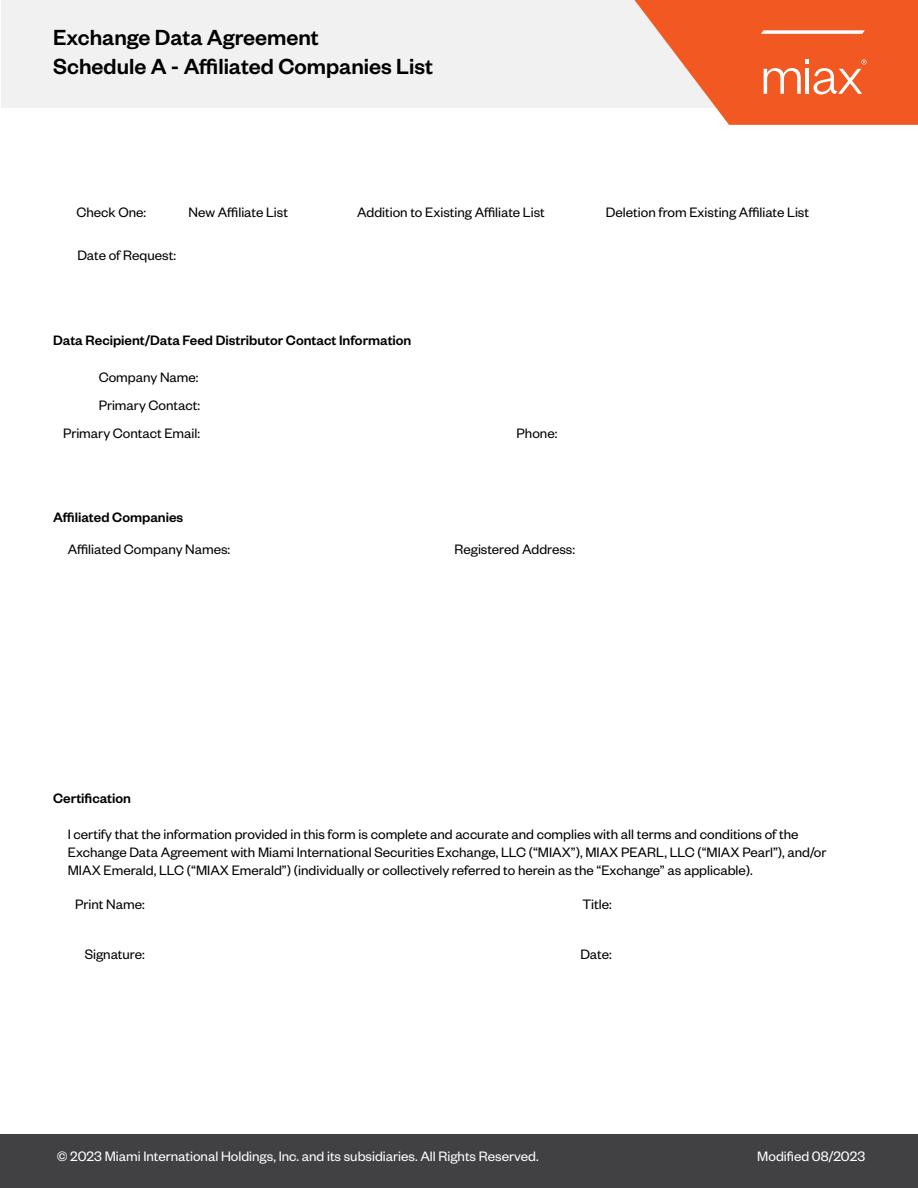
<style>
.page{position:relative;width:918px;height:1188px;background:#fff}
.page>*{position:absolute;margin:0;border:0;box-sizing:border-box;transform-origin:0 0}
.t1{font:500 24px/28.8px "Founders Grotesk";color:#000}
.t2{font:15px/18px "Founders Grotesk";color:#000;text-align:right}
.t3{font:15px "Founders Grotesk";color:#fff}
.t4{font:500 15px "Founders Grotesk";color:#000}
</style>
<div class="page">
<div style="left:1px;top:0;width:917px;height:107px;background:#f1f1f1"></div>
<div style="left:0;top:1135px;width:918px;height:53px;background:#414042"></div>
<svg style="left:635px;top:0;width:283px;height:125px"></svg>
<h1 class="t1" style="left:53px;top:22px;width:381px">Exchange Data Agreement<br>Schedule A - Affiliated Companies List</h1>
<p class="t2" style="left:76px;top:202px;width:71px">Check One:</p>
<p class="t2" style="left:189px;top:202px;width:101px">New Affiliate List</p>
<p class="t2" style="left:357px;top:202px;width:189px">Addition to Existing Affiliate List</p>
<p class="t2" style="left:606px;top:202px;width:205px">Deletion from Existing Affiliate List</p>
<p class="t2" style="left:77px;top:246px;width:100px">Date of Request:</p>
<p class="t4" style="left:53px;top:330px;width:360px">Data Recipient/Data Feed Distributor Contact Information</p>
<p class="t2" style="left:99px;top:367px;width:101px">Company Name:</p>
<p class="t2" style="left:63px;top:390px;width:139px;line-height:28px">Primary Contact:<br>Primary Contact Email:</p>
<p class="t4" style="left:53px;top:508px;width:132px">Affiliated Companies</p>
<p class="t2" style="left:517px;top:423px;width:42px">Phone:</p>
<p class="t2" style="left:68px;top:540px;width:164px">Affiliated Company Names:</p>
<p class="t2" style="left:455px;top:540px;width:122px">Registered Address:</p>
<p class="t4" style="left:53px;top:789px;width:79px">Certification</p>
<p class="t2" style="left:68px;top:825px;width:760px;text-align:left">I certify that the information provided in this form is complete and accurate and complies with all terms and conditions of the<br>Exchange Data Agreement with Miami International Securities Exchange, LLC (“MIAX”), MIAX PEARL, LLC (“MIAX Pearl”), and/or<br>MIAX Emerald, LLC (“MIAX Emerald”) (individually or collectively referred to herein as the “Exchange” as applicable).</p>
<p class="t2" style="left:75px;top:895px;width:71px">Print Name:</p>
<p class="t2" style="left:85px;top:944px;width:61px">Signature:</p>
<p class="t2" style="left:582px;top:895px;width:31px">Title:</p>
<p class="t2" style="left:580px;top:944px;width:33px">Date:</p>
<p class="t3" style="left:57px;top:1147px;width:484px">© 2023 Miami International Holdings, Inc. and its subsidiaries. All Rights Reserved.</p>
<p class="t3" style="left:757px;top:1147px;width:109px">Modified 08/2023</p>
</div>
